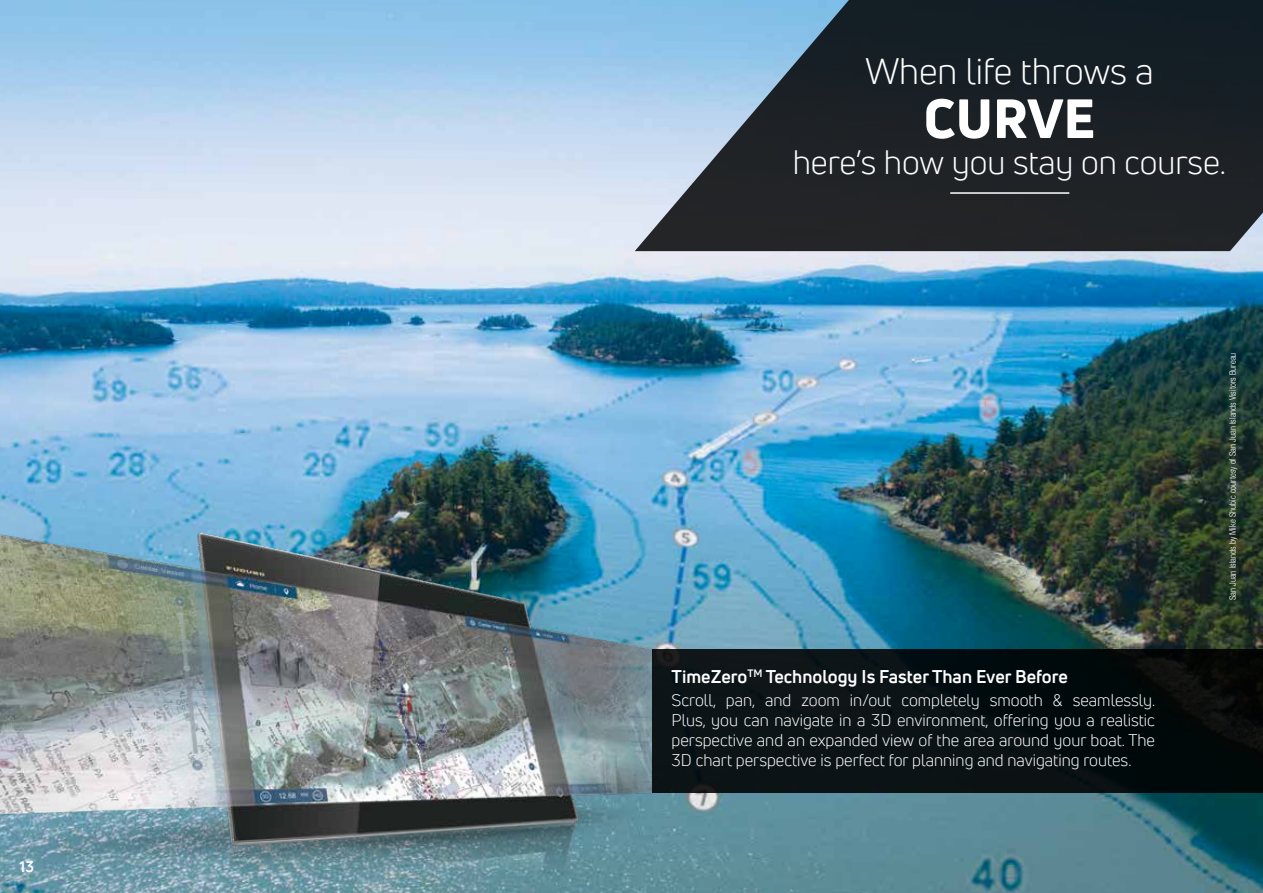
<style>
.page{position:relative;width:1263px;height:893px;background:#fff}
.page>*{position:absolute;margin:0;border:0;box-sizing:border-box;transform-origin:0 0}
.t1{font:800 54px "Uni Neue";color:#fff}
.t2{font:36px "Uni Neue";color:#fff}
.t3{font:33px "Uni Neue";color:#fff}
.t4{font:700 18px "Uni Neue";color:#fff}
.t5{font:16.5px/19.8px "Uni Neue";color:#fff;text-align:justify}
.t6{font:700 15px "Uni Neue";color:#fff}
.t7{font:300 condensed 9px "Helvetica Neue LT Std";color:#fff}
</style>
<div class="page">
<img style="left:0;top:0;width:1263px;height:893px">
<svg style="left:635px;top:0;width:628px;height:251px;background:#333f48"></svg>
<hr style="left:950px;top:192px;width:119px;height:2px;background:#fff">
<img style="left:0;top:519px;width:652px;height:373px">
<div style="left:652px;top:649px;width:611px;height:143px;background:linear-gradient(to right,#0f171b,#020808)"></div>
<p class="t6" style="left:20px;top:857px;width:16px">13</p>
<h2 class="t2" style="left:865px;top:50px;width:290px">When life throws a</h2>
<h1 class="t1" style="left:923px;top:82px;width:173px">CURVE</h1>
<h3 class="t3" style="left:793px;top:142px;width:435px">here’s how you stay on course.</h3>
<p class="t4" style="left:672px;top:666px;width:398px">TimeZero<sup>TM</sup> Technology Is Faster Than Ever Before</p>
<p class="t5" style="left:672px;top:691px;width:485px">Scroll, pan, and zoom in/out completely smooth &amp; seamlessly.<br>Plus, you can navigate in a 3D environment, offering you a realistic perspective and an expanded view of the area around your boat. The 3D chart perspective is perfect for planning and navigating routes.</p>
<p class="t7" style="left:1227px;top:600px;width:249px;rotate:-90deg">San Juan Islands by Mike Shubic courtesy of San Juan Islands Visitors Bureau</p>
</div>
